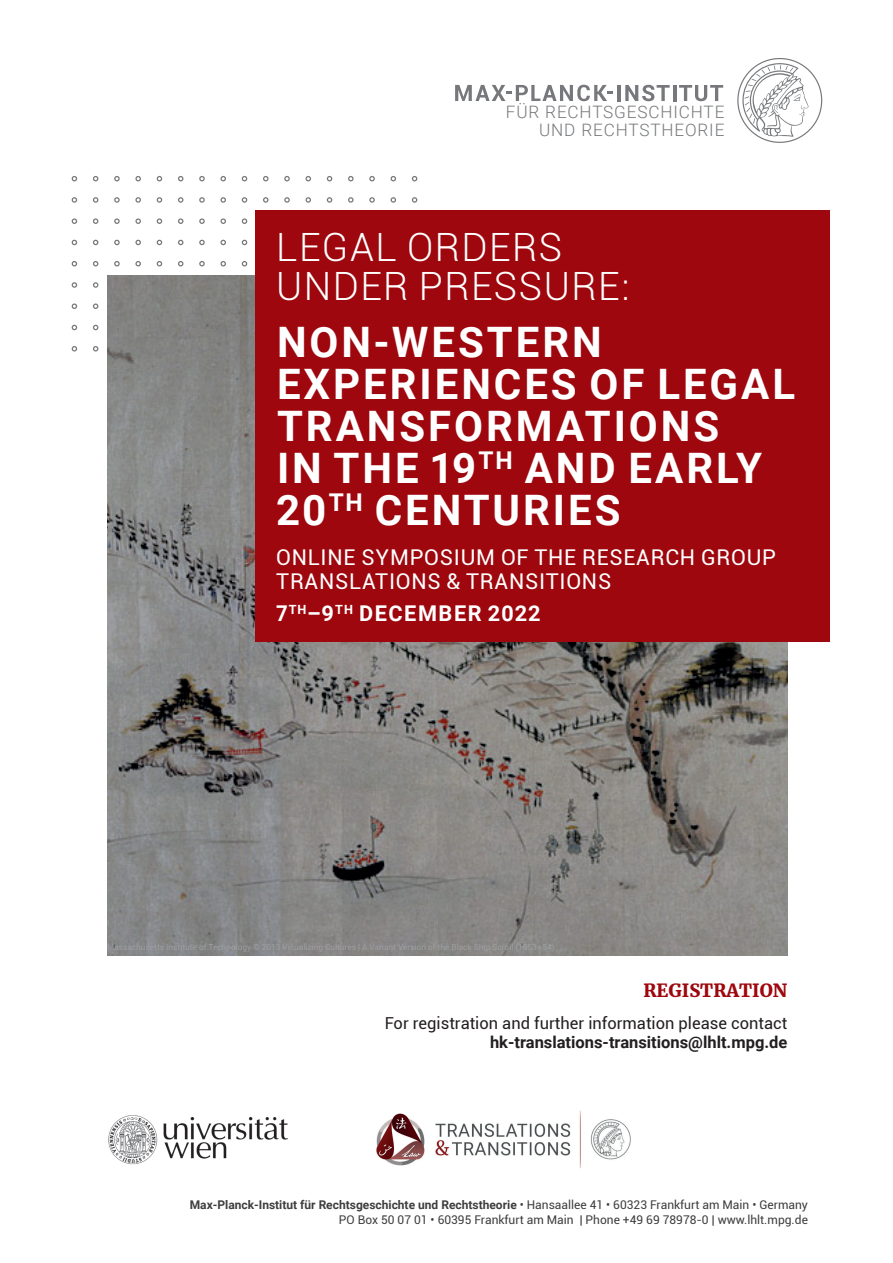
<style>
.page{position:relative;width:893px;height:1263px;background:#fff}
.page>*{position:absolute;margin:0;border:0;box-sizing:border-box;transform-origin:0 0}
.t1{font:700 42px/42px "Roboto";letter-spacing:.07em;color:#fff}
.t2{font:300 39px/39px "Roboto";letter-spacing:.035em;color:#fff}
.t3{font:21.75px/24.2px "Roboto";letter-spacing:.035em;color:#fff}
.t4{font:700 21.75px "Roboto";letter-spacing:.07em;color:#fff}
.t5{font:900 18px "Merriweather";color:#9d070d}
.t6{font:300 17.1px/17.5px "Roboto";letter-spacing:.05em;color:#76787b;text-align:right}
.t7{font:16.5px "Roboto";color:#231f20}
.t8{font:700 16.5px "Roboto";color:#231f20}
.t9{font:12px/15px "Roboto";color:#3e3e3f;text-align:right}
.s1{font-weight:700}
</style>
<div class="page">
<svg style="left:93px;top:346px;width:5px;height:5px"></svg>
<svg style="left:72px;top:346px;width:5px;height:5px"></svg>
<svg style="left:93px;top:325px;width:5px;height:5px"></svg>
<svg style="left:72px;top:325px;width:5px;height:5px"></svg>
<svg style="left:93px;top:303px;width:5px;height:6px"></svg>
<svg style="left:72px;top:303px;width:5px;height:6px"></svg>
<svg style="left:93px;top:282px;width:5px;height:6px"></svg>
<svg style="left:72px;top:282px;width:5px;height:6px"></svg>
<svg style="left:242px;top:261px;width:5px;height:5px"></svg>
<svg style="left:220px;top:261px;width:6px;height:5px"></svg>
<svg style="left:199px;top:261px;width:6px;height:5px"></svg>
<svg style="left:178px;top:261px;width:5px;height:5px"></svg>
<svg style="left:157px;top:261px;width:5px;height:5px"></svg>
<svg style="left:135px;top:261px;width:6px;height:5px"></svg>
<svg style="left:114px;top:261px;width:6px;height:5px"></svg>
<svg style="left:93px;top:261px;width:5px;height:5px"></svg>
<svg style="left:72px;top:261px;width:5px;height:5px"></svg>
<svg style="left:242px;top:240px;width:5px;height:5px"></svg>
<svg style="left:220px;top:240px;width:6px;height:5px"></svg>
<svg style="left:199px;top:240px;width:6px;height:5px"></svg>
<svg style="left:178px;top:240px;width:5px;height:5px"></svg>
<svg style="left:157px;top:240px;width:5px;height:5px"></svg>
<svg style="left:135px;top:240px;width:6px;height:5px"></svg>
<svg style="left:114px;top:240px;width:6px;height:5px"></svg>
<svg style="left:93px;top:240px;width:5px;height:5px"></svg>
<svg style="left:72px;top:240px;width:5px;height:5px"></svg>
<svg style="left:242px;top:218px;width:5px;height:6px"></svg>
<svg style="left:220px;top:218px;width:6px;height:6px"></svg>
<svg style="left:199px;top:218px;width:6px;height:6px"></svg>
<svg style="left:178px;top:218px;width:5px;height:6px"></svg>
<svg style="left:157px;top:218px;width:5px;height:6px"></svg>
<svg style="left:135px;top:218px;width:6px;height:6px"></svg>
<svg style="left:114px;top:218px;width:6px;height:6px"></svg>
<svg style="left:93px;top:218px;width:5px;height:6px"></svg>
<svg style="left:72px;top:218px;width:5px;height:6px"></svg>
<svg style="left:412px;top:197px;width:5px;height:6px"></svg>
<svg style="left:391px;top:197px;width:5px;height:6px"></svg>
<svg style="left:369px;top:197px;width:6px;height:6px"></svg>
<svg style="left:348px;top:197px;width:6px;height:6px"></svg>
<svg style="left:327px;top:197px;width:5px;height:6px"></svg>
<svg style="left:306px;top:197px;width:5px;height:6px"></svg>
<svg style="left:284px;top:197px;width:6px;height:6px"></svg>
<svg style="left:263px;top:197px;width:6px;height:6px"></svg>
<svg style="left:242px;top:197px;width:5px;height:6px"></svg>
<svg style="left:220px;top:197px;width:6px;height:6px"></svg>
<svg style="left:199px;top:197px;width:6px;height:6px"></svg>
<svg style="left:178px;top:197px;width:5px;height:6px"></svg>
<svg style="left:157px;top:197px;width:5px;height:6px"></svg>
<svg style="left:135px;top:197px;width:6px;height:6px"></svg>
<svg style="left:114px;top:197px;width:6px;height:6px"></svg>
<svg style="left:93px;top:197px;width:5px;height:6px"></svg>
<svg style="left:72px;top:197px;width:5px;height:6px"></svg>
<svg style="left:412px;top:176px;width:5px;height:5px"></svg>
<svg style="left:391px;top:176px;width:5px;height:5px"></svg>
<svg style="left:369px;top:176px;width:6px;height:5px"></svg>
<svg style="left:348px;top:176px;width:6px;height:5px"></svg>
<svg style="left:327px;top:176px;width:5px;height:5px"></svg>
<svg style="left:306px;top:176px;width:5px;height:5px"></svg>
<svg style="left:284px;top:176px;width:6px;height:5px"></svg>
<svg style="left:263px;top:176px;width:6px;height:5px"></svg>
<svg style="left:242px;top:176px;width:5px;height:5px"></svg>
<svg style="left:220px;top:176px;width:6px;height:5px"></svg>
<svg style="left:199px;top:176px;width:6px;height:5px"></svg>
<svg style="left:178px;top:176px;width:5px;height:5px"></svg>
<svg style="left:157px;top:176px;width:5px;height:5px"></svg>
<svg style="left:135px;top:176px;width:6px;height:5px"></svg>
<svg style="left:114px;top:176px;width:6px;height:5px"></svg>
<svg style="left:93px;top:176px;width:5px;height:5px"></svg>
<svg style="left:72px;top:176px;width:5px;height:5px"></svg>
<img style="left:376px;top:1111px;width:255px;height:57px">
<img style="left:108px;top:1115px;width:181px;height:50px">
<img style="left:107px;top:275px;width:680px;height:680px">
<svg style="left:737px;top:58px;width:85px;height:85px"></svg>
<svg style="left:455px;top:85px;width:158px;height:16px"></svg>
<hr style="left:617px;top:85px;width:4px;height:16px;background:#76787b">
<svg style="left:625px;top:85px;width:45px;height:16px"></svg>
<hr style="left:673px;top:85px;width:3px;height:16px;background:#76787b">
<svg style="left:679px;top:85px;width:44px;height:16px"></svg>
<div style="left:255px;top:210px;width:574px;height:432px;background:#9d070d"></div>
<h3 class="t6" style="left:506px;top:103px;width:220px">FÜR RECHTSGESCHICHTE<br>UND RECHTSTHEORIE</h3>
<h2 class="t2" style="left:276px;top:226px;width:354px">LEGAL ORDERS<br>UNDER PRESSURE:</h2>
<h1 class="t1" style="left:276px;top:320px;width:520px">NON-WESTERN<br>EXPERIENCES OF LEGAL<br>TRANSFORMATIONS<br>IN THE 19<sup>TH</sup> AND EARLY<br>20<sup>TH</sup> CENTURIES</h1>
<h3 class="t3" style="left:276px;top:544px;width:501px">ONLINE SYMPOSIUM OF THE RESEARCH GROUP<br>TRANSLATIONS &amp; TRANSITIONS</h3>
<h3 class="t4" style="left:276px;top:598px;width:266px">7<sup>TH</sup>–9<sup>TH</sup> DECEMBER 2022</h3>
<h3 class="t5" style="left:643px;top:977px;width:146px">REGISTRATION</h3>
<h3 class="t7" style="left:385px;top:1011px;width:404px">For registration and further information please contact</h3>
<h3 class="t8" style="left:490px;top:1031px;width:299px">hk-translations-transitions@lhlt.mpg.de</h3>
<p class="t9" style="left:190px;top:1197px;width:620px"><span class="s1">Max-Planck-Institut für Rechtsgeschichte und Rechtstheorie</span> • Hansaallee 41 • 60323 Frankfurt am Main • Germany<br>PO Box 50 07 01 • 60395 Frankfurt am Main | Phone +49 69 78978-0 | www.lhlt.mpg.de</p>
</div>
